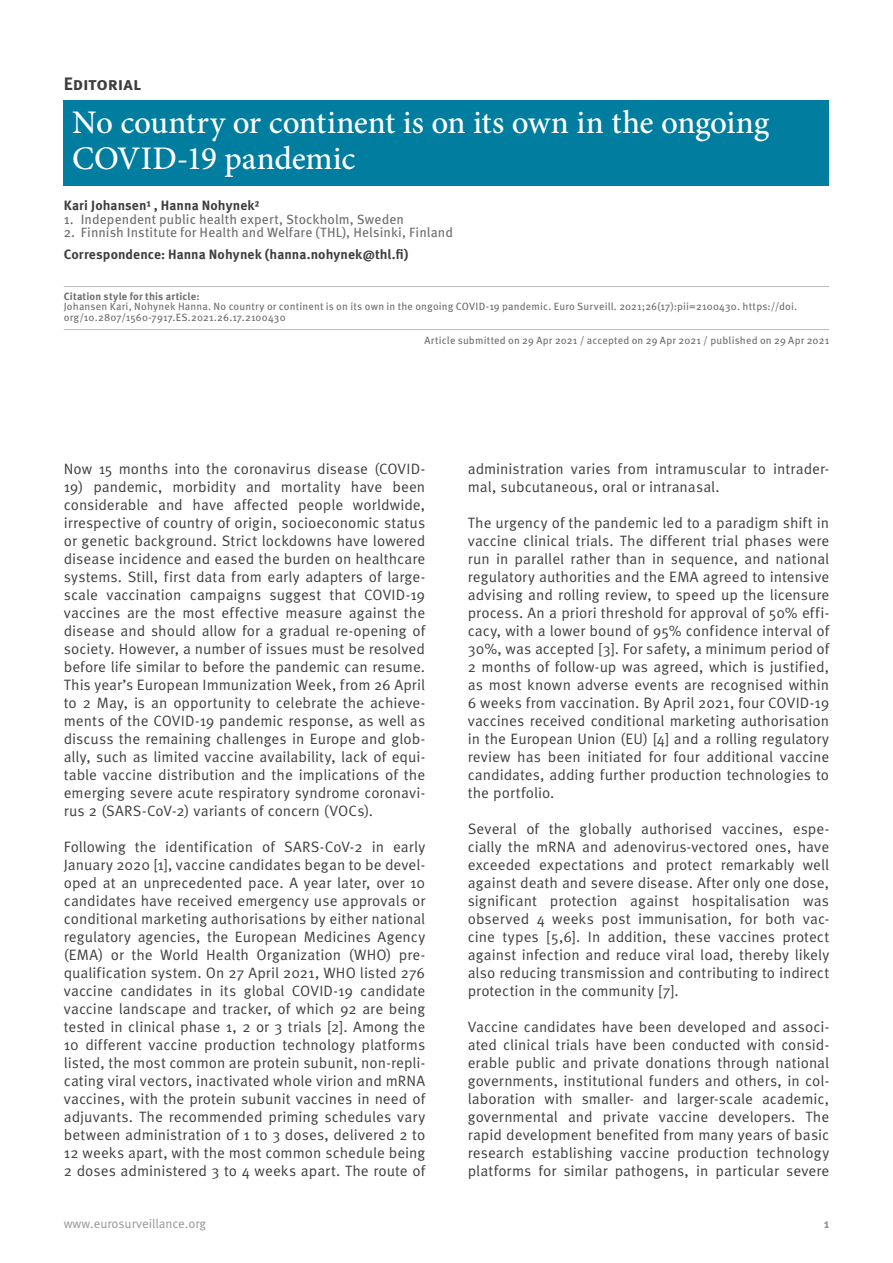
<style>
.page{position:relative;width:893px;height:1263px;background:#fff}
.page>*{position:absolute;margin:0;border:0;box-sizing:border-box;transform-origin:0 0}
.t1{font:500 33px/36px "Minion Pro";letter-spacing:-.01em;color:#fff}
.t2{font:700 18px "Meta Pro";letter-spacing:-.005em;color:#3e3e3f}
.t3{font:15px/18px "Meta Pro";color:#3e3e3f;text-align:justify}
.t4{font:13.5px "Meta Pro";letter-spacing:.01em;color:#6c6d70}
.t5{font:700 13.5px "Meta Pro";letter-spacing:.005em;color:#3e3e3f}
.t6{font:12.75px "Meta Pro";color:#939598}
.t7{font:700 12.75px "Meta Pro";color:#939598}
.t8{font:10.5px/10.5px "Meta Pro";letter-spacing:.015em;color:#6c6d70}
.t9{font:700 10.5px "Meta Pro";letter-spacing:.015em;color:#6c6d70}
</style>
<div class="page">
<hr style="left:64px;top:286px;width:765px;height:1px;background:#bcbdc0">
<hr style="left:64px;top:329px;width:765px;height:1px;background:#bcbdc0">
<div style="left:64px;top:100px;width:765px;height:86px;background:#007d9f"></div>
<p class="t2" style="left:64px;top:72px;width:79px">Editorial</p>
<h1 class="t1" style="left:72px;top:104px;width:698px">No country or continent is on its own in the ongoing<br>COVID-19 pandemic</h1>
<p class="t5" style="left:64px;top:197px;width:197px">Kari Johansen¹ , Hanna Nohynek²</p>
<p class="t4" style="left:64px;top:211px;width:342px">1. Independent public health expert, Stockholm, Sweden</p>
<p class="t4" style="left:64px;top:224px;width:391px">2. Finnish Institute for Health and Welfare (THL), Helsinki, Finland</p>
<p class="t5" style="left:64px;top:246px;width:346px">Correspondence: Hanna Nohynek (hanna.nohynek@thl.fi)</p>
<p class="t9" style="left:64px;top:289px;width:137px">Citation style for this article:</p>
<p class="t8" style="left:64px;top:302px;width:735px">Johansen Kari, Nohynek Hanna. No country or continent is on its own in the ongoing COVID-19 pandemic. Euro Surveill. 2021;26(17):pii=2100430. https://doi. org/10.2807/1560-7917.ES.2021.26.17.2100430</p>
<p class="t8" style="left:425px;top:335px;width:406px">Article submitted on 29 Apr 2021 / accepted on 29 Apr 2021 / published on 29 Apr 2021</p>
<p class="t3" style="left:64px;top:460px;width:363px">Now 15 months into the coronavirus disease (COVID-</p>
<p class="t3" style="left:64px;top:478px;width:363px">19) pandemic, morbidity and mortality have been considerable and have affected people worldwide, irrespective of country of origin, socioeconomic status or genetic background. Strict lockdowns have lowered disease incidence and eased the burden on healthcare systems. Still, first data from early adapters of large&shy;scale vaccination campaigns suggest that COVID-19 vaccines are the most effective measure against the disease and should allow for a gradual re-opening of society. However, a number of issues must be resolved before life similar to before the pandemic can resume.<br>This year’s European Immunization Week, from 26 April to 2 May, is an opportunity to celebrate the achieve&shy;ments of the COVID-19 pandemic response, as well as discuss the remaining challenges in Europe and glob&shy;ally, such as limited vaccine availability, lack of equi&shy;table vaccine distribution and the implications of the emerging severe acute respiratory syndrome coronavi&shy;rus 2 (SARS-CoV-2) variants of concern (VOCs).</p>
<p class="t3" style="left:64px;top:838px;width:363px">Following the identification of SARS-CoV-2 in early January 2020 [1], vaccine candidates began to be devel&shy;oped at an unprecedented pace. A year later, over 10 candidates have received emergency use approvals or conditional marketing authorisations by either national regulatory agencies, the European Medicines Agency (EMA) or the World Health Organization (WHO) pre&shy;qualification system. On 27 April 2021, WHO listed 276 vaccine candidates in its global COVID-19 candidate vaccine landscape and tracker, of which 92 are being tested in clinical phase 1, 2 or 3 trials [2]. Among the 10 different vaccine production technology platforms listed, the most common are protein subunit, non-repli&shy;cating viral vectors, inactivated whole virion and mRNA vaccines, with the protein subunit vaccines in need of adjuvants. The recommended priming schedules vary between administration of 1 to 3 doses, delivered 2 to 12 weeks apart, with the most common schedule being 2 doses administered 3 to 4 weeks apart. The route of</p>
<p class="t3" style="left:468px;top:460px;width:363px">administration varies from intramuscular to intrader&shy;mal, subcutaneous, oral or intranasal.</p>
<p class="t3" style="left:468px;top:514px;width:363px">The urgency of the pandemic led to a paradigm shift in vaccine clinical trials. The different trial phases were run in parallel rather than in sequence, and national regulatory authorities and the EMA agreed to intensive advising and rolling review, to speed up the licensure process. An a priori threshold for approval of 50% effi&shy;cacy, with a lower bound of 95% confidence interval of 30%, was accepted [3]. For safety, a minimum period of 2 months of follow-up was agreed, which is justified, as most known adverse events are recognised within 6 weeks from vaccination. By April 2021, four COVID-19 vaccines received conditional marketing authorisation in the European Union (EU) [4] and a rolling regulatory review has been initiated for four additional vaccine candidates, adding further production technologies to the portfolio.</p>
<p class="t3" style="left:468px;top:820px;width:363px">Several of the globally authorised vaccines, espe&shy;cially the mRNA and adenovirus-vectored ones, have exceeded expectations and protect remarkably well against death and severe disease. After only one dose, significant protection against hospitalisation was observed 4 weeks post immunisation, for both vac&shy;cine types [5,6]. In addition, these vaccines protect against infection and reduce viral load, thereby likely also reducing transmission and contributing to indirect protection in the community [7].</p>
<p class="t3" style="left:468px;top:1018px;width:363px">Vaccine candidates have been developed and associ&shy;ated clinical trials have been conducted with consid&shy;erable public and private donations through national governments, institutional funders and others, in col&shy;laboration with smaller- and larger-scale academic, governmental and private vaccine developers. The rapid development benefited from many years of basic research establishing vaccine production technology platforms for similar pathogens, in particular severe</p>
<p class="t6" style="left:64px;top:1215px;width:144px">www.eurosurveillance.org</p>
<p class="t7" style="left:824px;top:1215px;width:7px">1</p>
</div>
